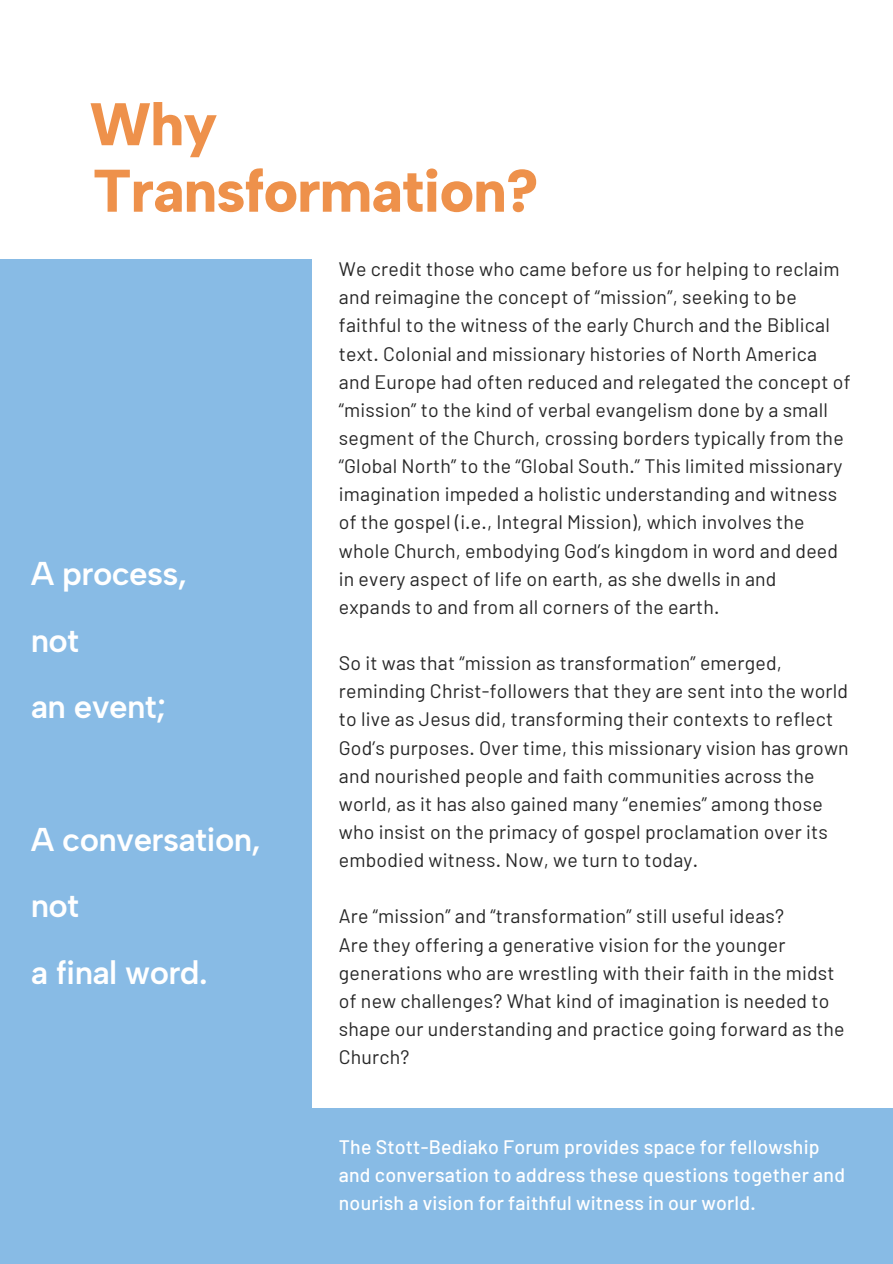
<style>
.page{position:relative;width:893px;height:1264px;background:#fff}
.page>*{position:absolute;margin:0;border:0;box-sizing:border-box;transform-origin:0 0}
.t1{font:800 60px "Albert Sans";letter-spacing:-.02em;color:#ee914b}
.t2{font:600 33px/66.3px "Albert Sans";letter-spacing:-.02em;color:#fff}
.t3{font:19.5px/28.2px "Barlow";letter-spacing:.01em;color:#272727}
.t4{font:500 19.5px/28.2px "Barlow";letter-spacing:.01em;color:#fff}
</style>
<div class="page">
<div style="left:0;top:259px;width:311px;height:1004px;background:#88bbe5"></div>
<div style="left:276px;top:1108px;width:616px;height:155px;background:#88bbe5"></div>
<p class="t1" style="left:89px;top:88px;width:130px">Why</p>
<p class="t1" style="left:93px;top:155px;width:447px">Transformation?</p>
<p class="t2" style="left:31px;top:540px;width:158px">A process,</p>
<p class="t2" style="left:31px;top:606px;width:50px">not</p>
<p class="t2" style="left:31px;top:673px;width:137px">an event;</p>
<p class="t2" style="left:31px;top:806px;width:232px">A conversation, not</p>
<p class="t2" style="left:31px;top:938px;width:178px">a final word.</p>
<p class="t3" style="left:339px;top:254px;width:513px">We credit those who came before us for helping to reclaim and reimagine the concept of “mission”, seeking to be faithful to the witness of the early Church and the Biblical text. Colonial and missionary histories of North America and Europe had often reduced and relegated the concept of “mission” to the kind of verbal evangelism done by a small segment of the Church, crossing borders typically from the “Global North” to the “Global South.” This limited missionary imagination impeded a holistic understanding and witness of the gospel (i.e., Integral Mission), which involves the whole Church, embodying God’s kingdom in word and deed in every aspect of life on earth, as she dwells in and expands to and from all corners of the earth.</p>
<p class="t3" style="left:339px;top:648px;width:511px">So it was that “mission as transformation” emerged, reminding Christ-followers that they are sent into the world to live as Jesus did, transforming their contexts to reflect God’s purposes. Over time, this missionary vision has grown and nourished people and faith communities across the world, as it has also gained many “enemies” among those who insist on the primacy of gospel proclamation over its embodied witness. Now, we turn to today.</p>
<p class="t3" style="left:339px;top:901px;width:446px">Are “mission” and “transformation” still useful ideas?</p>
<p class="t3" style="left:339px;top:929px;width:507px">Are they offering a generative vision for the younger generations who are wrestling with their faith in the midst of new challenges? What kind of imagination is needed to shape our understanding and practice going forward as the Church?</p>
<p class="t4" style="left:339px;top:1131px;width:507px">The Stott-Bediako Forum provides space for fellowship and conversation to address these questions together and nourish a vision for faithful witness in our world.</p>
</div>
